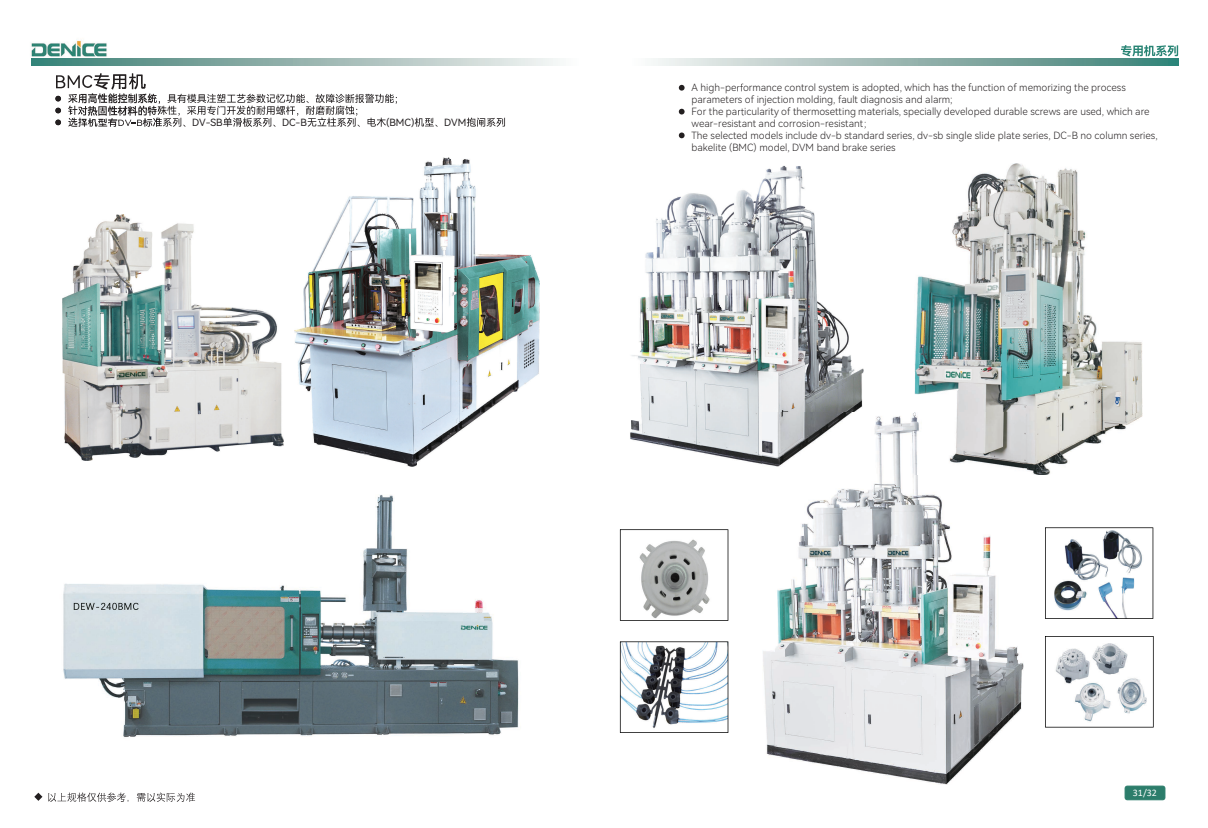
<style>
.page{position:relative;width:1208px;height:828px;background:#fff}
.page>*{position:absolute;margin:0;border:0;box-sizing:border-box;transform-origin:0 0}
.t1{font:10px/11.9px "Harmony OS Sans SC Light";color:#231f20}
.t2{font:10px "Harmony OS Sans SC";color:#231f20}
.t3{font:10px "Calibri";color:#fff}
</style>
<div class="page">
<svg style="left:1124px;top:785px;width:41px;height:15px"></svg>
<svg style="left:34px;top:792px;width:8px;height:9px"></svg>
<svg style="left:48px;top:792px;width:147px;height:10px"></svg>
<svg style="left:1121px;top:45px;width:57px;height:11px"></svg>
<img style="left:62px;top:215px;width:221px;height:245px">
<img style="left:294px;top:158px;width:246px;height:308px">
<img style="left:63px;top:494px;width:456px;height:243px">
<svg style="left:415px;top:118px;width:22px;height:9px"></svg>
<svg style="left:467px;top:118px;width:38px;height:9px"></svg>
<img style="left:630px;top:166px;width:233px;height:298px">
<img style="left:860px;top:413px;width:65px;height:368px">
<img style="left:763px;top:466px;width:97px;height:305px">
<img style="left:925px;top:494px;width:98px;height:290px">
<img style="left:762px;top:413px;width:101px;height:53px">
<img style="left:914px;top:164px;width:228px;height:276px">
<img style="left:1023px;top:440px;width:79px;height:35px">
<img style="left:914px;top:413px;width:109px;height:62px">
<svg style="left:679px;top:85px;width:5px;height:6px"></svg>
<svg style="left:737px;top:84px;width:6px;height:7px"></svg>
<svg style="left:679px;top:109px;width:5px;height:5px"></svg>
<svg style="left:738px;top:109px;width:6px;height:6px"></svg>
<svg style="left:679px;top:132px;width:5px;height:6px"></svg>
<svg style="left:620px;top:529px;width:108px;height:92px"></svg>
<svg style="left:1045px;top:527px;width:108px;height:92px"></svg>
<svg style="left:620px;top:641px;width:108px;height:92px"></svg>
<svg style="left:1045px;top:636px;width:108px;height:91px"></svg>
<svg style="left:653px;top:58px;width:525px;height:7px;background:#94b5b0"></svg>
<svg style="left:160px;top:58px;width:398px;height:7px;background:#abc2be"></svg>
<img style="left:31px;top:40px;width:129px;height:26px">
<svg style="left:55px;top:73px;width:342px;height:54px"></svg>
<img style="left:143px;top:118px;width:17px;height:9px">
<img style="left:32px;top:58px;width:128px;height:7px">
<img style="left:81px;top:85px;width:72px;height:36px">
<p class="t2" style="left:192px;top:115px;width:32px">DV-SB</p>
<p class="t2" style="left:282px;top:115px;width:26px">DC-B</p>
<p class="t2" style="left:386px;top:115px;width:30px">(BMC)</p>
<p class="t2" style="left:444px;top:115px;width:24px">DVM</p>
<p class="t1" style="left:691px;top:81px;width:468px">A high-pe ormance control system is adopted, which has the function of memorizing the process parameters of injection molding, fault diagnosis and alarm;<br>For the pa icularity of thermosetting materials, specially developed durable screws are used, which are wear-resistant and corrosion-resistant<br>The selected models include dv-b standard series, dv-sb single slide plate series, DC-B no column series, bakelite (BMC) model, DVM band brake series</p>
<p class="t3" style="left:1133px;top:786px;width:26px">31/32</p>
</div>
